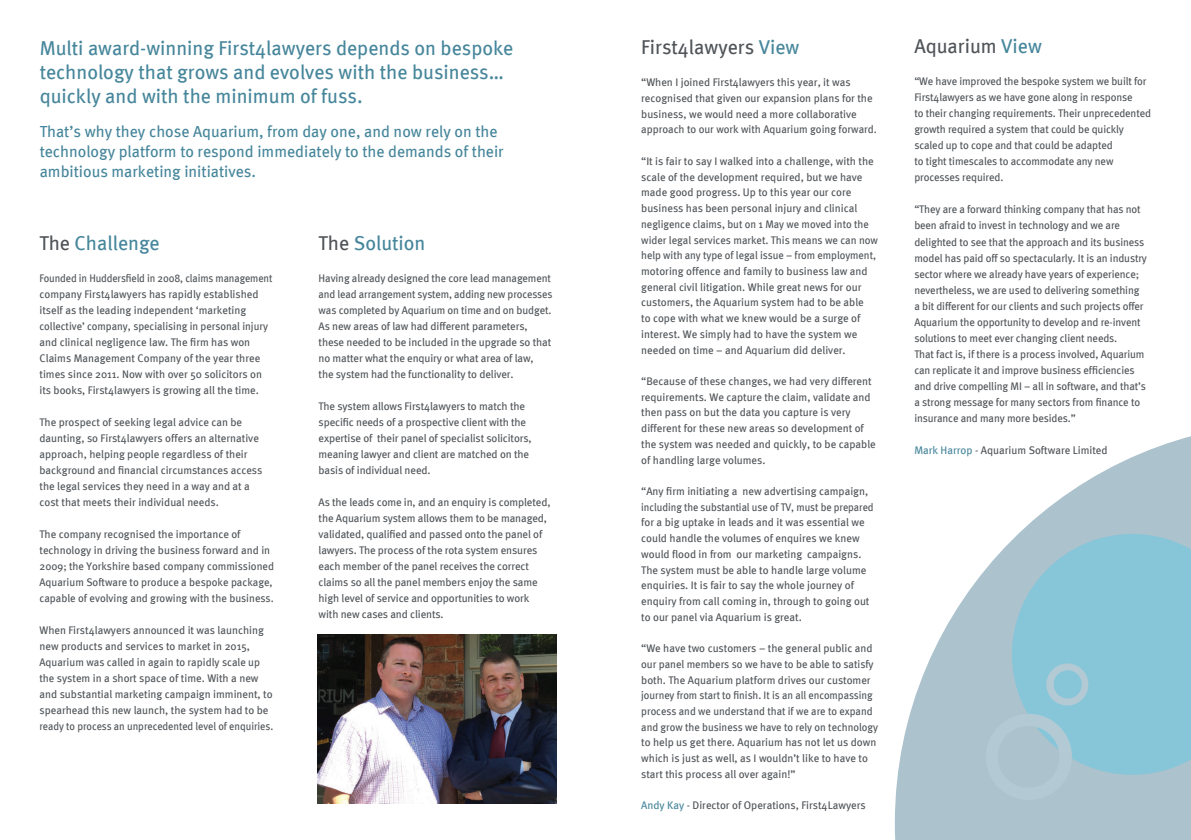
<style>
.page{position:relative;width:1191px;height:840px;background:#fff}
.page>*{position:absolute;margin:0;border:0;box-sizing:border-box;transform-origin:0 0}
.t1{font:20px/24px "Meta";color:#46869b}
.t2{font:20px "Meta";color:#505458}
.t3{font:16px/20px "Meta";color:#46869b}
.t4{font:11px/16px "Meta";color:#505458}
.t5{font:11px/16px "Meta";color:#505458;scale:.94 1}
.s1{color:#505458}
.s2{color:#46869b}
</style>
<div class="page">
<img style="left:318px;top:634px;width:238px;height:168px">
<svg style="left:894px;top:436px;width:296px;height:403px"></svg>
<h1 class="t1" style="left:40px;top:35px;width:475px">Multi award-winning First4lawyers depends on bespoke technology that grows and evolves with the business… quickly and with the minimum of fuss.</h1>
<h2 class="t3" style="left:40px;top:121px;width:465px">That’s why they chose Aquarium, from day one, and now rely on the technology platform to respond immediately to the demands of their ambitious marketing initiatives.</h2>
<h1 class="t1" style="left:39px;top:230px;width:122px"><span class="s1">The</span> Challenge</h1>
<p class="t5" style="left:39px;top:269px;width:249px">Founded in Huddersfield in 2008, claims management company First4lawyers has rapidly established itself as the leading independent ‘marketing collective’ company, specialising in personal injury and clinical negligence law. The firm has won Claims Management Company of the year three times since 2011. Now with over 50 solicitors on its books, First4lawyers is growing all the time.</p>
<p class="t4" style="left:39px;top:413px;width:224px">The prospect of seeking legal advice can be daunting, so First4lawyers offers an alternative approach, helping people regardless of their background and financial circumstances access the legal services they need in a way and at a cost that meets their individual needs.</p>
<p class="t4" style="left:39px;top:525px;width:236px">The company recognised the importance of technology in driving the business forward and in 2009; the Yorkshire based company commissioned Aquarium Software to produce a bespoke package, capable of evolving and growing with the business.</p>
<p class="t4" style="left:39px;top:621px;width:235px">When First4lawyers announced it was launching new products and services to market in 2015, Aquarium was called in again to rapidly scale up the system in a short space of time. With a new and substantial marketing campaign imminent, to spearhead this new launch, the system had to be ready to process an unprecedented level of enquiries.</p>
<h1 class="t1" style="left:318px;top:230px;width:108px"><span class="s1">The</span> Solution</h1>
<p class="t4" style="left:318px;top:269px;width:235px">Having already designed the core lead management and lead arrangement system, adding new processes was completed by Aquarium on time and on budget.<br>As new areas of law had different parameters, these needed to be included in the upgrade so that no matter what the enquiry or what area of law,<br>the system had the functionality to deliver.</p>
<p class="t4" style="left:318px;top:397px;width:215px">The system allows First4lawyers to match the specific needs of a prospective client with the expertise of their panel of specialist solicitors, meaning lawyer and client are matched on the basis of individual need.</p>
<p class="t4" style="left:318px;top:493px;width:233px">As the leads come in, and an enquiry is completed, the Aquarium system allows them to be managed, validated, qualified and passed onto the panel of lawyers. The process of the rota system ensures each member of the panel receives the correct claims so all the panel members enjoy the same high level of service and opportunities to work with new cases and clients.</p>
<h1 class="t2" style="left:641px;top:36px;width:160px">First4lawyers <span class="s2">View</span></h1>
<p class="t4" style="left:641px;top:74px;width:237px;line-height:15.7px">“When I joined First4lawyers this year, it was recognised that given our expansion plans for the business, we would need a more collaborative approach to our work with Aquarium going forward.</p>
<p class="t4" style="left:641px;top:153px;width:238px;line-height:15.7px">“It is fair to say I walked into a challenge, with the scale of the development required, but we have made good progress. Up to this year our core business has been personal injury and clinical negligence claims, but on 1 May we moved into the wider legal services market. This means we can now help with any type of legal issue – from employment, motoring offence and family to business law and general civil litigation. While great news for our customers, the Aquarium system had to be able<br>to cope with what we knew would be a surge of interest. We simply had to have the system we needed on time – and Aquarium did deliver.</p>
<p class="t4" style="left:641px;top:373px;width:236px;line-height:15.7px">“Because of these changes, we had very different requirements. We capture the claim, validate and then pass on but the data you capture is very different for these new areas so development of the system was needed and quickly, to be capable of handling large volumes.</p>
<p class="t4" style="left:641px;top:483px;width:234px;line-height:15.7px">“Any firm initiating a new advertising campaign, including the substantial use of TV, must be prepared for a big uptake in leads and it was essential we could handle the volumes of enquires we knew would flood in from our marketing campaigns.<br>The system must be able to handle large volume enquiries. It is fair to say the whole journey of enquiry from call coming in, through to going out to our panel via Aquarium is great.</p>
<p class="t4" style="left:641px;top:640px;width:238px;line-height:15.7px">“We have two customers – the general public and our panel members so we have to be able to satisfy both. The Aquarium platform drives our customer journey from start to finish. It is an all encompassing process and we understand that if we are to expand and grow the business we have to rely on technology to help us get there. Aquarium has not let us down which is just as well, as I wouldn’t like to have to start this process all over again!”</p>
<p class="t4" style="left:641px;top:796px;width:226px"><span class="s2">Andy Kay</span> - Director of Operations, First4Lawyers</p>
<h1 class="t2" style="left:914px;top:35px;width:129px">Aquarium <span class="s2">View</span></h1>
<p class="t4" style="left:914px;top:73px;width:238px">“We have improved the bespoke system we built for First4lawyers as we have gone along in response<br>to their changing requirements. Their unprecedented growth required a system that could be quickly scaled up to cope and that could be adapted<br>to tight timescales to accommodate any new processes required.</p>
<p class="t4" style="left:914px;top:201px;width:234px">“They are a forward thinking company that has not been afraid to invest in technology and we are delighted to see that the approach and its business model has paid off so spectacularly. It is an industry sector where we already have years of experience; nevertheless, we are used to delivering something a bit different for our clients and such projects offer Aquarium the opportunity to develop and re-invent solutions to meet ever changing client needs.<br>That fact is, if there is a process involved, Aquarium can replicate it and improve business efficiencies and drive compelling MI – all in software, and that’s a strong message for many sectors from finance to insurance and many more besides.”</p>
<p class="t4" style="left:914px;top:441px;width:195px"><span class="s2">Mark Harrop</span> - Aquarium Software Limited</p>
</div>
